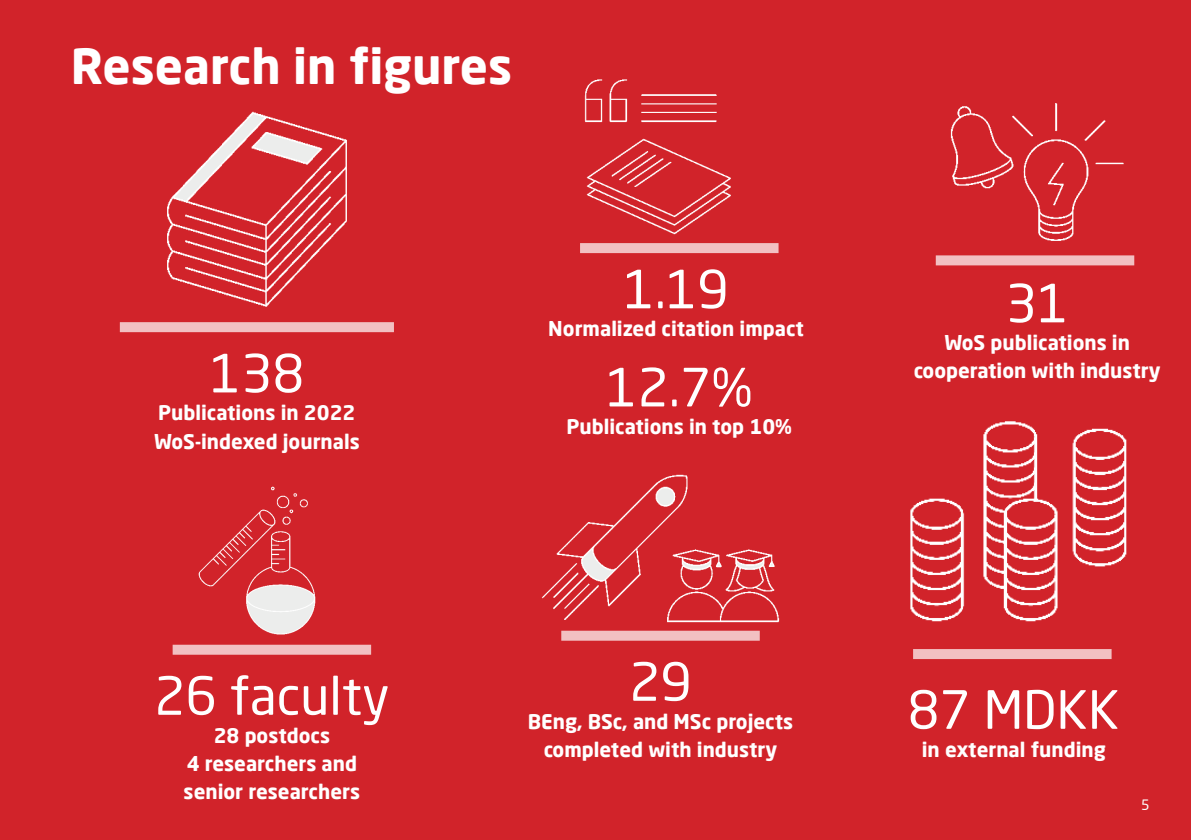
<style>
.page{position:relative;width:1191px;height:840px;background:#fff}
.page>*{position:absolute;margin:0;border:0;box-sizing:border-box;transform-origin:0 0}
.t1{font:52px "Neo Sans Pro";color:#fff}
.t2{font:700 48px "Neo Sans Pro";color:#fff}
.t3{font:700 20px/28px "Neo Sans Pro";color:#fff;text-align:center}
.t4{font:14px "Neo Sans Pro";color:#fff}
</style>
<div class="page">
<div style="left:0;top:0;width:1191px;height:839px;background:#d1232a"></div>
<div style="left:874px;top:11px;width:317px;height:321px;background:#d1232a"></div>
<div style="left:516px;top:14px;width:283px;height:284px;background:#d1232a"></div>
<div style="left:77px;top:29px;width:360px;height:360px;background:#d1232a"></div>
<div style="left:120px;top:322px;width:274px;height:10px;background:#f2c0c2"></div>
<div style="left:935px;top:255px;width:199px;height:10px;background:#f2c0c2"></div>
<div style="left:580px;top:243px;width:198px;height:10px;background:#f2c0c2"></div>
<img style="left:519px;top:406px;width:259px;height:283px">
<div style="left:561px;top:630px;width:198px;height:10px;background:#f2c0c2"></div>
<div style="left:778px;top:406px;width:413px;height:383px;background:#d1232a"></div>
<div style="left:913px;top:648px;width:198px;height:10px;background:#f2c0c2"></div>
<img style="left:158px;top:461px;width:198px;height:197px">
<div style="left:173px;top:644px;width:198px;height:10px;background:#f2c0c2"></div>
<h2 class="t2" style="left:71px;top:35px;width:443px">Research in figures</h2>
<h1 class="t1" style="left:210px;top:341px;width:96px">138</h1>
<p class="t3" style="left:154px;top:398px;width:207px;text-align:left">Publications in 2022<br>WoS-indexed journals</p>
<h1 class="t1" style="left:623px;top:257px;width:107px">1.19</h1>
<p class="t3" style="left:548px;top:314px;width:257px">Normalized citation impact</p>
<h1 class="t1" style="left:606px;top:355px;width:148px">12.7%</h1>
<p class="t3" style="left:566px;top:412px;width:227px">Publications in top 10%</p>
<h1 class="t1" style="left:154px;top:663px;width:237px">26 faculty</h1>
<p class="t3" style="left:184px;top:720px;width:178px">28 postdocs<br>4 researchers and senior researchers</p>
<h1 class="t1" style="left:629px;top:649px;width:64px">29</h1>
<p class="t3" style="left:528px;top:706px;width:267px">BEng, BSc, and MSc projects completed with industry</p>
<h1 class="t1" style="left:1005px;top:271px;width:64px">31</h1>
<p class="t3" style="left:913px;top:328px;width:248px">WoS publications in cooperation with industry</p>
<h1 class="t1" style="left:907px;top:677px;width:213px">87 MDKK</h1>
<p class="t3" style="left:921px;top:734px;width:185px">in external funding</p>
<p class="t4" style="left:1141px;top:795px;width:10px">5</p>
</div>
